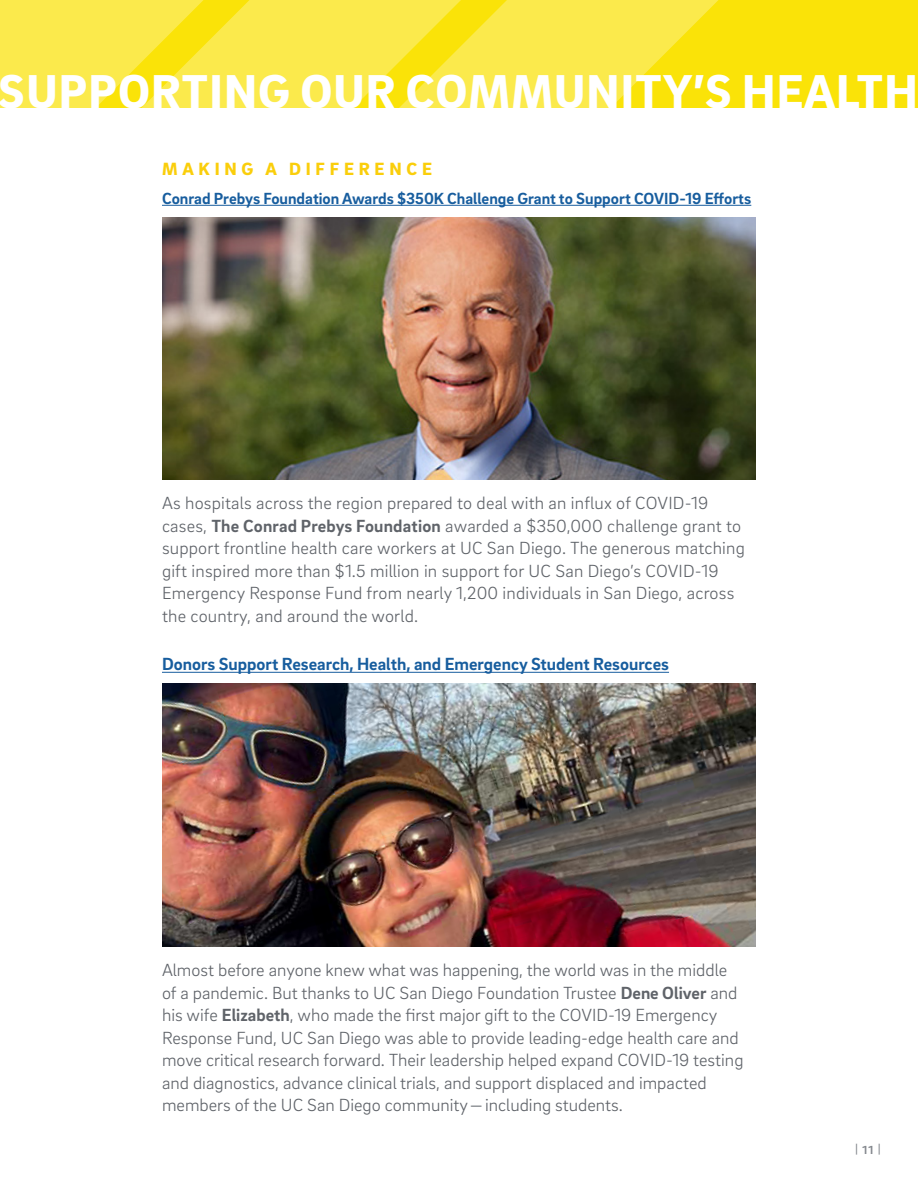
<style>
.page{position:relative;width:918px;height:1188px;background:#fff}
.page>*{position:absolute;margin:0;border:0;box-sizing:border-box;transform-origin:0 0}
.t1{font:900 48.75px "Brix Sans";letter-spacing:.025em;color:#fff}
.t2{font:900 18.15px "Brix Sans";letter-spacing:.265em;color:#face0b}
.t3{font:300 18px/22.5px "Brix Sans";color:#5f6369}
.t4{font:700 18px "Brix Sans";color:#175d9e}
.t5{font:700 16.5px "Brix Sans";color:#175d9e}
.t6{font:700 12px "Brix Sans";color:#84888e}
.s1{font-weight:700}
</style>
<div class="page">
<img style="left:162px;top:217px;width:594px;height:263px">
<img style="left:162px;top:684px;width:594px;height:263px">
<div style="left:0;top:0;width:918px;height:108px;background:#fae308"></div>
<svg style="left:0;top:0;width:718px;height:108px;fill:#fbea4c"></svg>
<hr style="left:162px;top:205px;width:589px;height:1px;background:#175d9e">
<hr style="left:162px;top:672px;width:507px;height:1px;background:#175d9e">
<p class="t1" style="left:-1px;top:59px;width:921px">SUPPORTING OUR COMMUNITY’S HEALTH</p>
<p class="t2" style="left:162px;top:157px;width:271px">MAKING A DIFFERENCE</p>
<p class="t5" style="left:162px;top:187px;width:591px">Conrad Prebys Foundation Awards $350K Challenge Grant to Support COVID-19 Efforts</p>
<p class="t3" style="left:162px;top:491px;width:584px">As hospitals across the region prepared to deal with an influx of COVID-19 cases, <span class="s1">The Conrad Prebys Foundation</span> awarded a $350,000 challenge grant to support frontline health care workers at UC San Diego. The generous matching gift inspired more than $1.5 million in support for UC San Diego’s COVID-19<br>Emergency Response Fund from nearly 1,200 individuals in San Diego, across the country, and around the world.</p>
<p class="t4" style="left:162px;top:653px;width:509px">Donors Support Research, Health, and Emergency Student Resources</p>
<p class="t3" style="left:162px;top:958px;width:583px">Almost before anyone knew what was happening, the world was in the middle of a pandemic. But thanks to UC San Diego Foundation Trustee <span class="s1">Dene Oliver</span> and his wife <span class="s1">Elizabeth</span>, who made the first major gift to the COVID-19 Emergency Response Fund, UC San Diego was able to provide leading-edge health care and move critical research forward. Their leadership helped expand COVID-19 testing and diagnostics, advance clinical trials, and support displaced and impacted members of the UC San Diego community—including students.</p>
<p class="t6" style="left:855px;top:1141px;width:27px">| 11 |</p>
</div>
